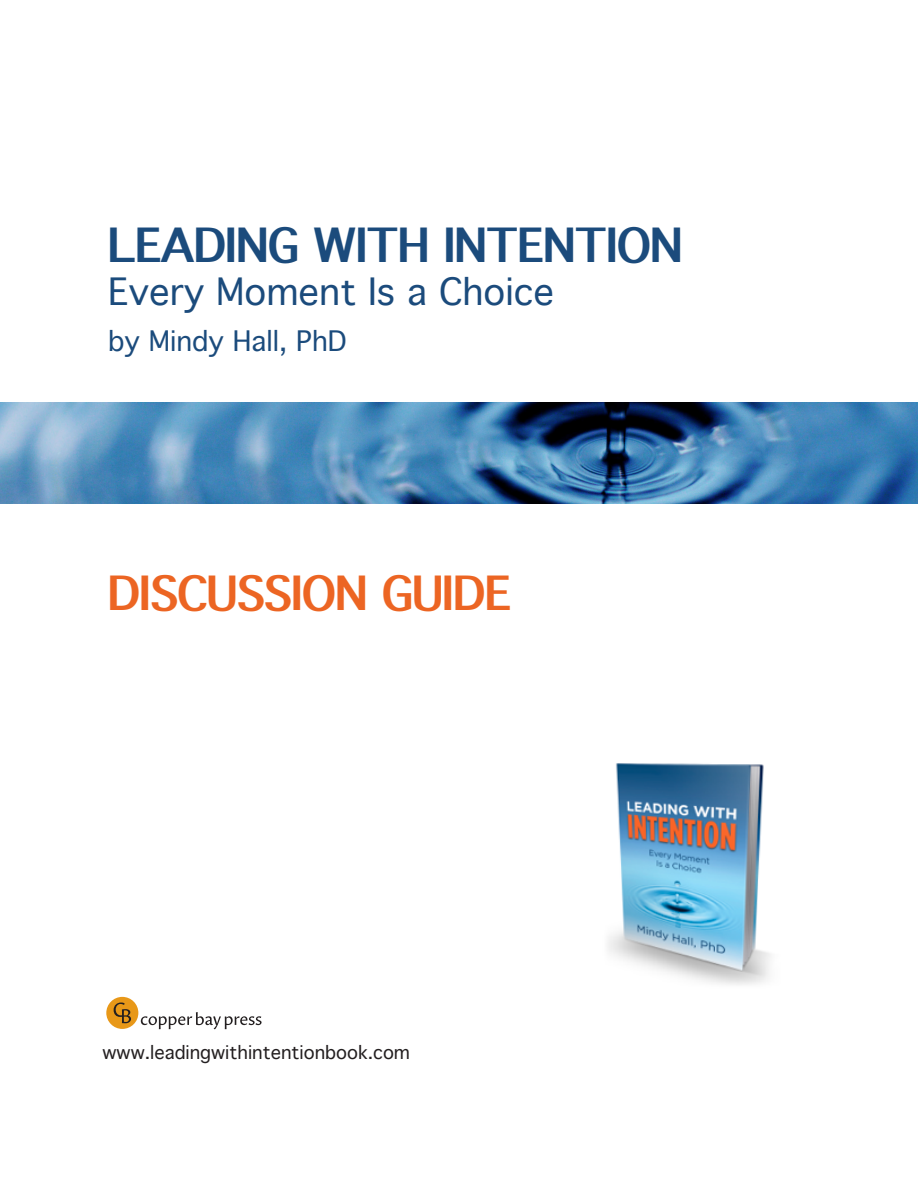
<style>
.page{position:relative;width:918px;height:1188px;background:#fff}
.page>*{position:absolute;margin:0;border:0;box-sizing:border-box;transform-origin:0 0}
.t1{font:700 45px "Thonburi";color:#1b4b7c}
.t2{font:700 45px "Thonburi";color:#ec6523}
.t3{font:36px "Thonburi";color:#1b4b7c}
.t4{font:27px "Thonburi";color:#1b4b7c}
.t5{font:18px "Thonburi";color:#231f20}
</style>
<div class="page">
<img style="left:0;top:402px;width:918px;height:101px">
<img style="left:608px;top:763px;width:163px;height:222px">
<div style="left:106px;top:997px;width:32px;height:32px;background:#e89818;border-radius:50%"></div>
<svg style="left:114px;top:1003px;width:17px;height:20px"></svg>
<svg style="left:141px;top:1012px;width:121px;height:17px"></svg>
<p class="t1" style="left:108px;top:220px;width:576px">LEADING WITH INTENTION</p>
<p class="t3" style="left:108px;top:272px;width:448px">Every Moment Is a Choice</p>
<p class="t4" style="left:108px;top:326px;width:240px">by Mindy Hall, PhD</p>
<p class="t2" style="left:108px;top:569px;width:405px">DISCUSSION GUIDE</p>
<p class="t5" style="left:103px;top:1042px;width:309px">www.leadingwithintentionbook.com</p>
</div>
